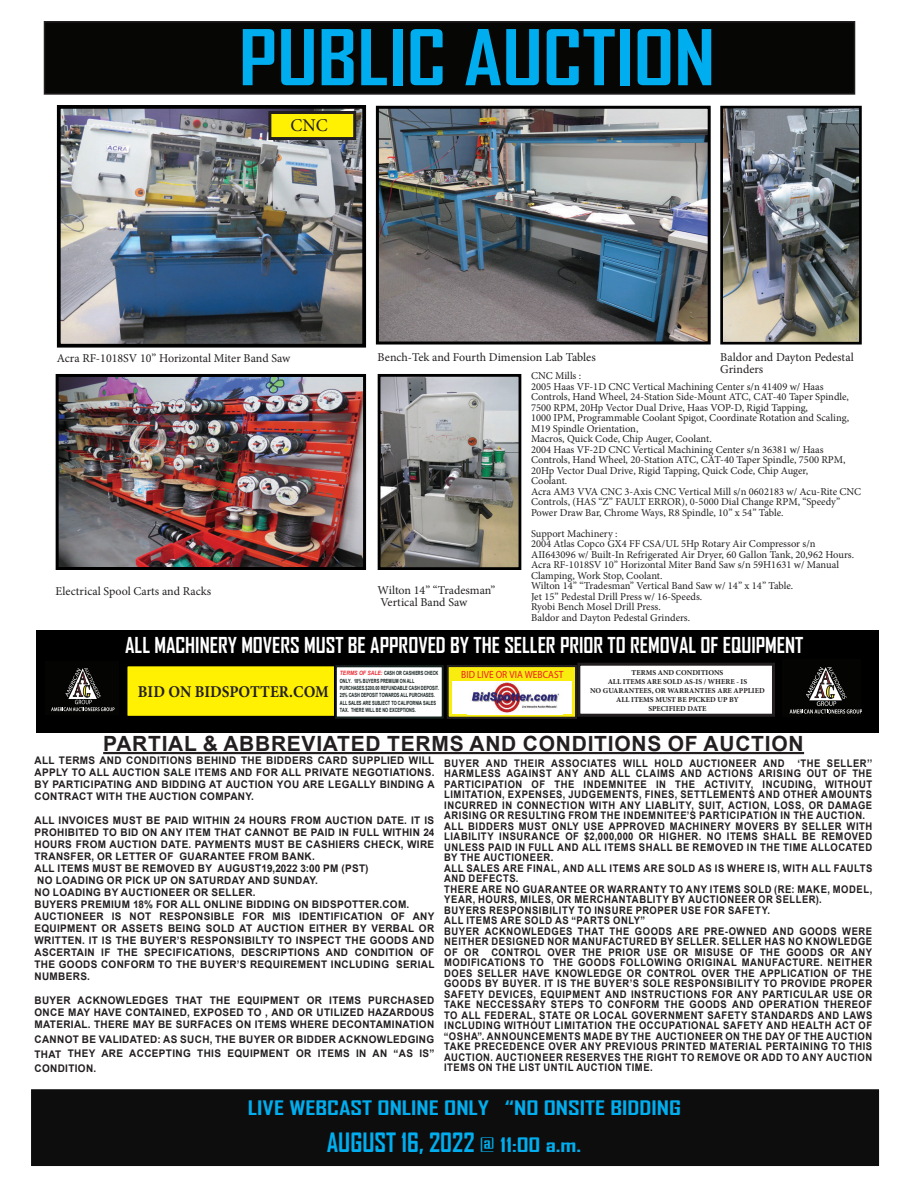
<style>
.page{position:relative;width:918px;height:1188px;background:#fff}
.page>*{position:absolute;margin:0;border:0;box-sizing:border-box;transform-origin:0 0}
.t1{font:700 73.5px "Agency FB";color:#00aeef;scale:1.16 1}
.t2{font:700 25.5px "Agency FB";color:#00aeef}
.t3{font:700 21px "Agency FB";color:#fff}
.t4{font:700 21px "Arial";letter-spacing:.035em;color:#231f20}
.t5{font:700 19.2px "Agency FB";color:#00aeef;scale:1.33 1}
.t6{font:18px "Minion Pro";color:#231f20}
.t7{font:700 16.5px "Minion Pro";color:#231f20;scale:.93 1}
.t8{font:12px/12px "Minion Pro";color:#231f20}
.t9{font:700 10.5px/10.5px "Arial";letter-spacing:.05em;color:#231f20;scale:.9 1}
.t10{font:700 10.5px/12px "Arial";letter-spacing:.05em;color:#231f20;text-align:justify;scale:.95 1}
.t11{font:10.5px/10.5px "Minion Pro";color:#231f20}
.t12{font:800 10.35px "Franklin Gothic";color:#ee1f23;scale:.91 1}
.t13{font:700 7.5px/9px "Minion Pro";color:#231f20;text-align:center}
.t14{font:700 5.7px/7.4px "Arial";color:#152220;scale:.68 1}
.s1{font-style:italic;font-size:5.85px;color:#eb2b33}
.s2{font-size:19.2px}
</style>
<div class="page">
<div style="left:45px;top:22px;width:810px;height:72px;background:#060605"></div>
<div style="left:44px;top:21px;width:811px;height:74px;border:2px solid #231f20"></div>
<div style="left:36px;top:630px;width:842px;height:103px;background:#000001"></div>
<hr style="left:103px;top:752px;width:701px;height:2px;background:#231f20">
<div style="left:30px;top:1088px;width:851px;height:80px;background:#0d0d0d;border:2px solid #fff"></div>
<div style="left:783px;top:660px;width:78px;height:57px;background:#040503"></div>
<svg style="left:790px;top:667px;width:71px;height:47px"></svg>
<div style="left:579px;top:664px;width:194px;height:51px;background:#fff"></div>
<div style="left:577px;top:663px;width:198px;height:54px;border:3px solid #231f20"></div>
<div style="left:336px;top:666px;width:107px;height:52px;background:#fff"></div>
<div style="left:335px;top:665px;width:109px;height:54px;border:2px solid #152220"></div>
<div style="left:448px;top:666px;width:128px;height:52px;background:#f9ec0f"></div>
<div style="left:447px;top:665px;width:130px;height:54px;border:2px solid #231f20"></div>
<div style="left:452px;top:682px;width:119px;height:32px;background:#fff"></div>
<img style="left:471px;top:682px;width:88px;height:31px">
<div style="left:127px;top:666px;width:208px;height:51px;background:#fff101"></div>
<div style="left:126px;top:665px;width:209px;height:52px;border:2px solid #000001"></div>
<div style="left:45px;top:661px;width:74px;height:54px;background:#040503"></div>
<svg style="left:51px;top:668px;width:64px;height:43px"></svg>
<img style="left:382px;top:378px;width:135px;height:188px">
<div style="left:378px;top:374px;width:143px;height:196px;border:3px solid #000001"></div>
<img style="left:60px;top:378px;width:302px;height:188px">
<div style="left:56px;top:374px;width:310px;height:196px;border:3px solid #000001"></div>
<img style="left:62px;top:110px;width:299px;height:233px">
<div style="left:57px;top:105px;width:309px;height:243px;border:4px solid #000001"></div>
<img style="left:724px;top:110px;width:134px;height:231px">
<div style="left:720px;top:106px;width:142px;height:239px;border:3px solid #000001"></div>
<img style="left:380px;top:110px;width:327px;height:231px">
<div style="left:376px;top:106px;width:335px;height:239px;border:3px solid #000001"></div>
<div style="left:270px;top:112px;width:85px;height:27px;background:#fff101"></div>
<div style="left:268px;top:111px;width:88px;height:29px;border:3px solid #231f20"></div>
<h1 class="t1" style="left:239px;top:12px;width:412px">PUBLIC AUCTION</h1>
<h3 class="t6" style="left:290px;top:113px;width:39px">CNC</h3>
<p class="t8" style="left:57px;top:352px;width:235px">Acra RF-1018SV 10” Horizontal Miter Band Saw</p>
<p class="t8" style="left:378px;top:351px;width:220px">Bench-Tek and Fourth Dimension Lab Tables</p>
<p class="t8" style="left:720px;top:351px;width:135px">Baldor and Dayton Pedestal<br>Grinders</p>
<p class="t11" style="left:531px;top:370px;width:332px">CNC Mills :<br>2005 Haas VF-1D CNC Vertical Machining Center s/n 41409 w/ Haas Controls, Hand Wheel, 24-Station Side-Mount ATC, CAT-40 Taper Spindle, 7500 RPM, 20Hp Vector Dual Drive, Haas VOP-D, Rigid Tapping,<br>1000 IPM, Programmable Coolant Spigot, Coordinate Rotation and Scaling, M19 Spindle Orientation,<br>Macros, Quick Code, Chip Auger, Coolant.<br>2004 Haas VF-2D CNC Vertical Machining Center s/n 36381 w/ Haas Controls, Hand Wheel, 20-Station ATC, CAT-40 Taper Spindle, 7500 RPM, 20Hp Vector Dual Drive, Rigid Tapping, Quick Code, Chip Auger,<br>Coolant.<br>Acra AM3 VVA CNC 3-Axis CNC Vertical Mill s/n 0602183 w/ Acu-Rite CNC Controls, (HAS “Z” FAULT ERROR), 0-5000 Dial Change RPM, “Speedy” Power Draw Bar, Chrome Ways, R8 Spindle, 10” x 54” Table.</p>
<p class="t11" style="left:531px;top:528px;width:325px">Support Machinery :<br>2004 Atlas Copco GX4 FF CSA/UL 5Hp Rotary Air Compressor s/n AII643096 w/ Built-In Refrigerated Air Dryer, 60 Gallon Tank, 20,962 Hours.<br>Acra RF-1018SV 10” Horizontal Miter Band Saw s/n 59H1631 w/ Manual Clamping, Work Stop, Coolant.<br>Wilton 14” “Tradesman” Vertical Band Saw w/ 14” x 14” Table.<br>Jet 15” Pedestal Drill Press w/ 16-Speeds.<br>Ryobi Bench Mosel Drill Press.<br>Baldor and Dayton Pedestal Grinders.</p>
<p class="t8" style="left:56px;top:585px;width:157px">Electrical Spool Carts and Racks</p>
<p class="t8" style="left:378px;top:584px;width:119px">Wilton 14” “Tradesman”<br>Vertical Band Saw</p>
<h3 class="t3" style="left:125px;top:632px;width:680px">ALL MACHINERY MOVERS MUST BE APPROVED BY THE SELLER PRIOR TO REMOVAL OF EQUIPMENT</h3>
<p class="t13" style="left:590px;top:668px;width:176px">TERMS AND CONDITIONS<br>ALL ITEMS ARE SOLD AS-IS / WHERE - IS<br>NO GUARANTEES, OR WARRANTIES ARE APPLIED<br>ALL ITEMS MUST BE PICKED UP BY<br>SPECIFIED DATE</p>
<p class="t14" style="left:340px;top:670px;width:148px"><span class="s1">TERMS OF SALE:</span> CASH OR CASHIERS CHECK ONLY. 18% BUYERS PREMIUM ON ALL PURCHASES.$200.00 REFUNDABLE CASH DEPOSIT.<br>25% CASH DEPOSIT TOWARDS ALL PURCHASES.<br>ALL SALES ARE SUBJECT TO CALIFORNIA SALES TAX. THERE WILL BE NO EXCEPTIONS.</p>
<p class="t12" style="left:461px;top:668px;width:114px">BID LIVE OR VIA WEBCAST</p>
<h3 class="t7" style="left:138px;top:680px;width:207px">BID ON BIDSPOTTER.COM</h3>
<h3 class="t4" style="left:103px;top:729px;width:702px">PARTIAL &amp; ABBREVIATED TERMS AND CONDITIONS OF AUCTION</h3>
<p class="t10" style="left:35px;top:755px;width:423px">ALL TERMS AND CONDITIONS BEHIND THE BIDDERS CARD SUPPLIED WILL APPLY TO ALL AUCTION SALE ITEMS AND FOR ALL PRIVATE NEGOTIATIONS.<br>BY PARTICIPATING AND BIDDING AT AUCTION YOU ARE LEGALLY BINDING A CONTRACT WITH THE AUCTION COMPANY.</p>
<p class="t10" style="left:35px;top:815px;width:422px;text-align:left">ALL INVOICES MUST BE PAID WITHIN 24 HOURS FROM AUCTION DATE. IT IS PROHIBITED TO BID ON ANY ITEM THAT CANNOT BE PAID IN FULL WITHIN 24<br>HOURS FROM AUCTION DATE. PAYMENTS MUST BE CASHIERS CHECK, WIRE TRANSFER, OR LETTER OF GUARANTEE FROM BANK.<br>ALL ITEMS MUST BE REMOVED BY AUGUST19,2022 3:00 PM (PST)<br>NO LOADING OR PICK UP ON SATURDAY AND SUNDAY.<br>NO LOADING BY AUCTIONEER OR SELLER.<br>BUYERS PREMIUM 18% FOR ALL ONLINE BIDDING ON BIDSPOTTER.COM.<br>AUCTIONEER IS NOT RESPONSIBLE FOR MIS IDENTIFICATION OF ANY EQUIPMENT OR ASSETS BEING SOLD AT AUCTION EITHER BY VERBAL OR WRITTEN. IT IS THE BUYER’S RESPONSIBILTY TO INSPECT THE GOODS AND ASCERTAIN IF THE SPECIFICATIONS, DESCRIPTIONS AND CONDITION OF THE GOODS CONFORM TO THE BUYER’S REQUIREMENT INCLUDING SERIAL NUMBERS.</p>
<p class="t10" style="left:35px;top:995px;width:422px">BUYER ACKNOWLEDGES THAT THE EQUIPMENT OR ITEMS PURCHASED ONCE MAY HAVE CONTAINED, EXPOSED TO , AND OR UTILIZED HAZARDOUS MATERIAL. THERE MAY BE SURFACES ON ITEMS WHERE DECONTAMINATION</p>
<p class="t10" style="left:35px;top:1033px;width:422px;line-height:13.5px">CANNOT BE VALIDATED: AS SUCH, THE BUYER OR BIDDER ACKNOWLEDGING<br>THAT THEY ARE ACCEPTING THIS EQUIPMENT OR ITEMS IN AN “AS IS”</p>
<p class="t10" style="left:35px;top:1062px;width:66px">CONDITION.</p>
<p class="t9" style="left:444px;top:758px;width:478px">BUYER AND THEIR ASSOCIATES WILL HOLD AUCTIONEER AND ‘THE SELLER’’ HARMLESS AGAINST ANY AND ALL CLAIMS AND ACTIONS ARISING OUT OF THE PARTICIPATION OF THE INDEMNITEE IN THE ACTIVITY, INCUDING, WITHOUT LIMITATION, EXPENSES, JUDGEMENTS, FINES, SETTLEMENTS AND OTHER AMOUNTS INCURRED IN CONNECTION WITH ANY LIABLITY, SUIT, ACTION, LOSS, OR DAMAGE ARISING OR RESULTING FROM THE INDEMNITEE’S PARTICIPATION IN THE AUCTION.<br>ALL BIDDERS MUST ONLY USE APPROVED MACHINERY MOVERS BY SELLER WITH LIABILITY INSURANCE OF $2,000,000 OR HIGHER. NO ITEMS SHALL BE REMOVED UNLESS PAID IN FULL AND ALL ITEMS SHALL BE REMOVED IN THE TIME ALLOCATED BY THE AUCTIONEER.<br>ALL SALES ARE FINAL, AND ALL ITEMS ARE SOLD AS IS WHERE IS, WITH ALL FAULTS AND DEFECTS.<br>THERE ARE NO GUARANTEE OR WARRANTY TO ANY ITEMS SOLD (RE: MAKE, MODEL, YEAR, HOURS, MILES, OR MERCHANTABLITY BY AUCTIONEER OR SELLER).<br>BUYERS RESPONSIBILITY TO INSURE PROPER USE FOR SAFETY.<br>ALL ITEMS ARE SOLD AS “PARTS ONLY”<br>BUYER ACKNOWLEDGES THAT THE GOODS ARE PRE-OWNED AND GOODS WERE NEITHER DESIGNED NOR MANUFACTURED BY SELLER. SELLER HAS NO KNOWLEDGE OF OR CONTROL OVER THE PRIOR USE OR MISUSE OF THE GOODS OR ANY MODIFICATIONS TO THE GOODS FOLLOWING ORIGINAL MANUFACTURE. NEITHER DOES SELLER HAVE KNOWLEDGE OR CONTROL OVER THE APPLICATION OF THE GOODS BY BUYER. IT IS THE BUYER’S SOLE RESPONSIBILITY TO PROVIDE PROPER SAFETY DEVICES, EQUIPMENT AND INSTRUCTIONS FOR ANY PARTICULAR USE OR TAKE NECCESSARY STEPS TO CONFORM THE GOODS AND OPERATION THEREOF TO ALL FEDERAL, STATE OR LOCAL GOVERNMENT SAFETY STANDARDS AND LAWS INCLUDING WITHOUT LIMITATION THE OCCUPATIONAL SAFETY AND HEALTH ACT OF “OSHA”. ANNOUNCEMENTS MADE BY THE AUCTIONEER ON THE DAY OF THE AUCTION TAKE PRECEDENCE OVER ANY PREVIOUS PRINTED MATERIAL PERTAINING TO THIS AUCTION. AUCTIONEER RESERVES THE RIGHT TO REMOVE OR ADD TO ANY AUCTION ITEMS ON THE LIST UNTIL AUCTION TIME.</p>
<h3 class="t5" style="left:248px;top:1096px;width:327px">LIVE WEBCAST ONLINE ONLY “NO ONSITE BIDDING</h3>
<h2 class="t2" style="left:327px;top:1127px;width:256px">AUGUST 16, 2022 <span class="s2">@ 11:00 a.m.</span></h2>
</div>
